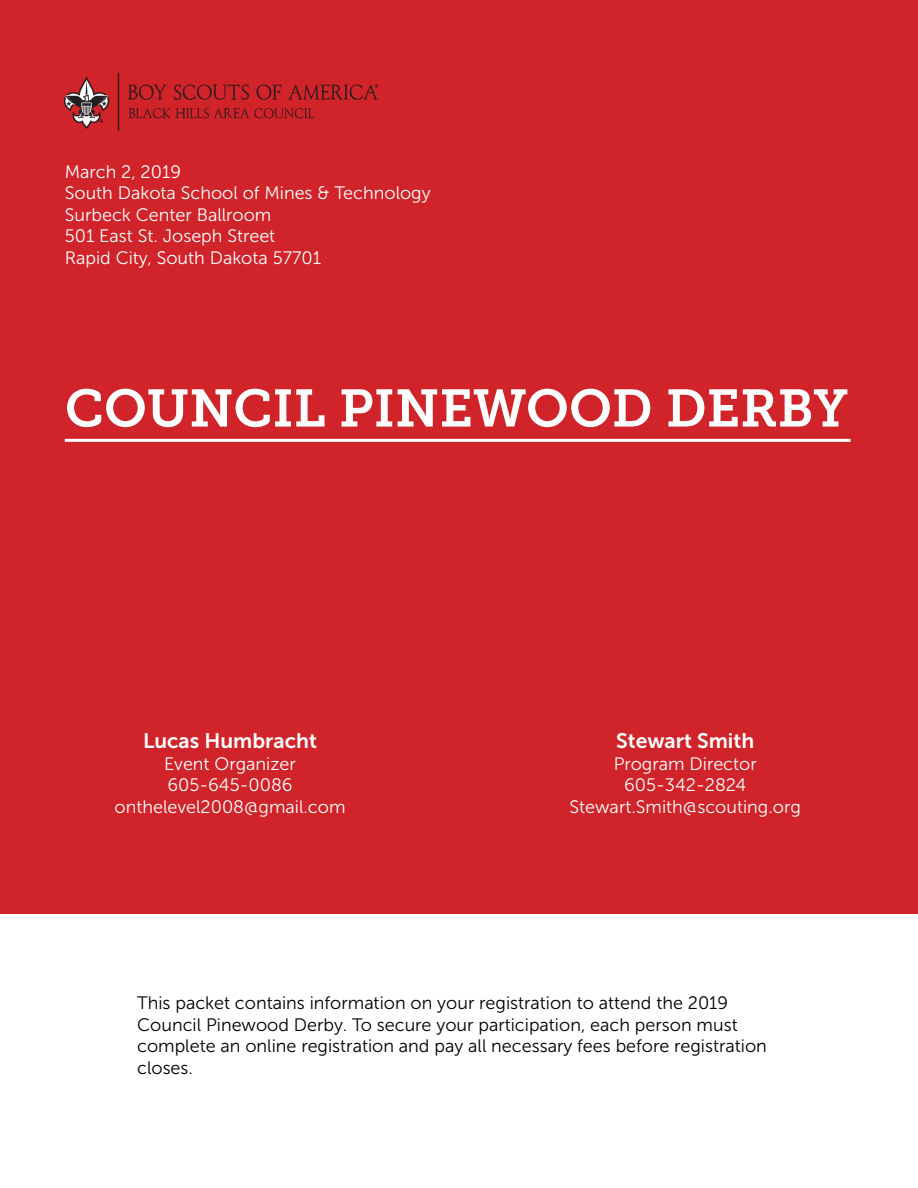
<style>
.page{position:relative;width:918px;height:1188px;background:#fff}
.page>*{position:absolute;margin:0;border:0;box-sizing:border-box;transform-origin:0 0}
.t1{font:52.5px "Museo Slab 700";color:#fff}
.t2{font:21px "Museo Sans 700";color:#fff}
.t3{font:18px/21.6px "Museo Sans 300";color:#fff}
.t4{font:18px/21.6px "Museo Sans 300";color:#000}
</style>
<div class="page">
<div style="left:0;top:0;width:918px;height:914px;background:#d1232a"></div>
<img style="left:65px;top:73px;width:313px;height:57px">
<hr style="left:65px;top:439px;width:785px;height:3px;background:#fff">
<p class="t3" style="left:65px;top:161px;width:367px">March 2, 2019<br>South Dakota School of Mines &amp; Technology<br>Surbeck Center Ballroom<br>501 East St. Joseph Street</p>
<p class="t3" style="left:65px;top:247px;width:258px">Rapid City, South Dakota 57701</p>
<p class="t1" style="left:65px;top:379px;width:785px">COUNCIL PINEWOOD DERBY</p>
<p class="t2" style="left:143px;top:729px;width:175px">Lucas Humbracht</p>
<p class="t3" style="left:164px;top:753px;width:133px">Event Organizer<br>605-645-0086</p>
<p class="t3" style="left:115px;top:796px;width:233px">onthelevel2008@gmail.com</p>
<p class="t2" style="left:616px;top:729px;width:140px">Stewart Smith</p>
<p class="t3" style="left:614px;top:753px;width:145px">Program Director</p>
<p class="t3" style="left:624px;top:774px;width:124px">605-342-2824</p>
<p class="t3" style="left:570px;top:796px;width:233px">Stewart.Smith@scouting.org</p>
<p class="t4" style="left:137px;top:992px;width:631px">This packet contains information on your registration to attend the 2019<br>Council Pinewood Derby. To secure your participation, each person must complete an online registration and pay all necessary fees before registration closes.</p>
</div>
